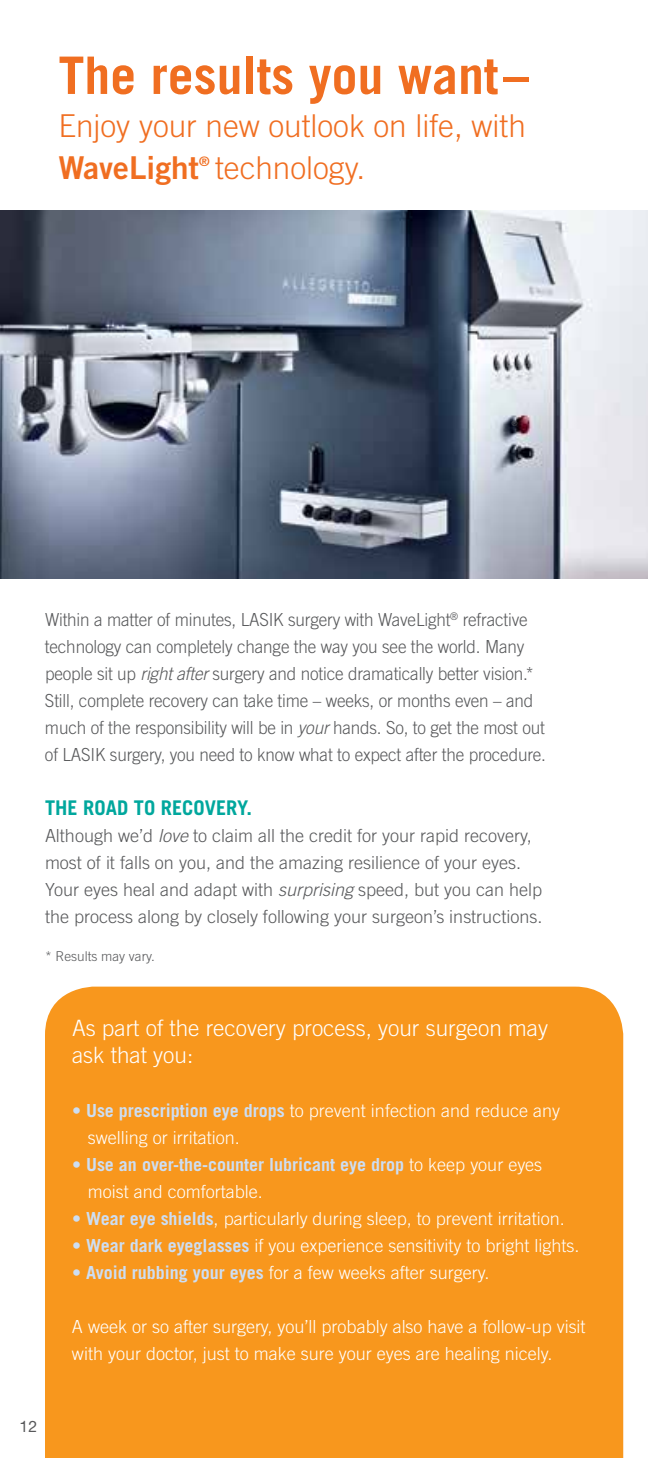
<style>
.page{position:relative;width:648px;height:1458px;background:#fff}
.page>*{position:absolute;margin:0;border:0;box-sizing:border-box;transform-origin:0 0}
.t1{font:700 51.75px "Trade Gothic";color:#f06e21}
.t2{font:300 31.5px "Trade Gothic";color:#f06e21}
.t3{font:31.5px "Trade Gothic Bold Two";color:#f06e21}
.t4{font:300 22.5px/27px "Trade Gothic";color:#fff}
.t5{font:700 20.25px "Trade Gothic";color:#00a79d}
.t6{font:300 18px/27px "Trade Gothic";color:#fff}
.t7{font:300 18px/27px "Trade Gothic";letter-spacing:-.01em;color:#58595b;scale:.95 1}
.t8{font:300 18px/27px "Trade Gothic";letter-spacing:-.01em;color:#58595b}
.t9{font:700 18px/27px "Trade Gothic";color:#cddef3}
.t10{font:15.75px "Helvetica Neue";color:#58595b}
.t11{font:300 13.5px "Trade Gothic";color:#58595b}
.t12{font:13.05px "Trade Gothic Bold Two";color:#f06e21}
.t13{font:7.2px "Trade Gothic";color:#58595b}
.s1{font-style:italic}
.s2{color:#cddef3}
.s3{font-weight:700;color:#cddef3}
.s4{font-weight:300;color:#fff}
</style>
<div class="page">
<img style="left:0;top:211px;width:648px;height:367px">
<div style="left:45px;top:987px;width:578px;height:471px;background:#f8971d"></div>
<h1 class="t1" style="left:58px;top:55px;width:472px">The results you want–</h1>
<h2 class="t2" style="left:58px;top:114px;width:469px">Enjoy your new outlook on life, with</h2>
<h2 class="t3" style="left:58px;top:156px;width:142px">WaveLight</h2>
<p class="t12" style="left:199px;top:157px;width:12px">®</p>
<h2 class="t2" style="left:215px;top:156px;width:151px">technology.</h2>
<p class="t13" style="left:512px;top:421px;width:7px">®</p>
<p class="t7" style="left:45px;top:608px;width:529px">Within a matter of minutes, LASIK surgery with WaveLight<sup>®</sup> refractive technology can completely change the way you see the world. Many people sit up <span class="s1">rightafter</span>surgery and notice dramatically better vision.* Still, complete recovery can take time – weeks, or months even – and much of the responsibility will be in <span class="s1">your</span>hands. So, to get the most out of LASIK surgery, you need to know what to expect after the procedure.</p>
<p class="t5" style="left:45px;top:800px;width:209px">Th E ROAD TO RECOvERy.</p>
<p class="t8" style="left:45px;top:824px;width:499px">Although we’d <span class="s1">love</span> to claim all the credit for your rapid recovery, most of it falls on you, and the amazing resilience of your eyes.<br>Your eyes heal and adapt with <span class="s1">surprising</span> speed, but you can help the process along by closely following your surgeon’s instructions.</p>
<p class="t11" style="left:45px;top:952px;width:111px">* Results may vary.</p>
<p class="t4" style="left:72px;top:1016px;width:478px">As part of the recovery process, your surgeon may ask that you:</p>
<p class="t6" style="left:88px;top:1099px;width:474px;text-indent:-16px"><span class="s2">•</span> <span class="s3">Use prescription eye drops</span> to prevent infection and reduce any swelling or irritation.</p>
<p class="t9" style="left:88px;top:1153px;width:456px;text-indent:-16px">• Use an over-the-counter lubricant eye drop <span class="s4">to keep your eyes moist and comfortable.</span></p>
<p class="t6" style="left:72px;top:1207px;width:494px"><span class="s3">• Wear eye shields</span>, particularly during sleep, to prevent irritation.</p>
<p class="t6" style="left:72px;top:1234px;width:509px"><span class="s3">• Wear dark eyeglasses</span> if you experience sensitivity to bright lights.</p>
<p class="t6" style="left:72px;top:1261px;width:419px"><span class="s3">• Avoid rubbing your eyes</span> for a few weeks after surgery.</p>
<p class="t6" style="left:72px;top:1315px;width:515px">A week or so after surgery, you’ll probably also have a follow-up visit with your doctor, just to make sure your eyes are healing nicely.</p>
<p class="t10" style="left:20px;top:1420px;width:19px">12</p>
</div>
